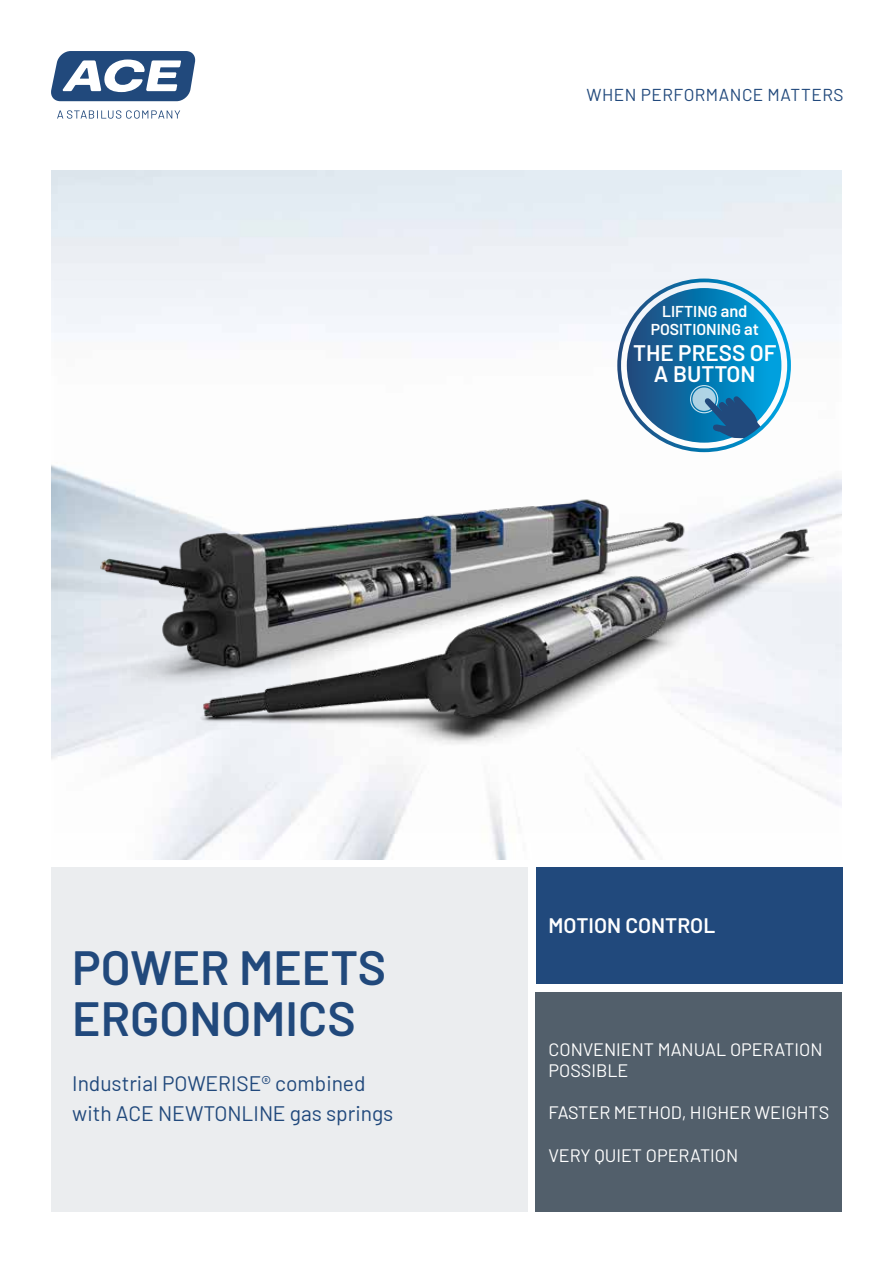
<style>
.page{position:relative;width:893px;height:1263px;background:#fff}
.page>*{position:absolute;margin:0;border:0;box-sizing:border-box;transform-origin:0 0}
.t1{font:600 48px/51px "Barlow";color:#21497c}
.t2{font:600 22.5px/21px "Barlow";color:#fff;text-align:center}
.t3{font:21px/30px "Barlow";color:#21497c}
.t4{font:600 21px "Barlow";color:#fff}
.t5{font:18px/21px "Barlow";color:#fff}
.t6{font:17.25px "Barlow";letter-spacing:.03em;color:#21497c}
.t7{font:600 15.75px/18px "Barlow";color:#fff;text-align:center}
.s1{font-size:16.5px}
</style>
<div class="page">
<div style="left:51px;top:867px;width:476px;height:345px;background:#ebedef"></div>
<svg style="left:57px;top:110px;width:123px;height:9px"></svg>
<svg style="left:51px;top:51px;width:144px;height:50px"></svg>
<div style="left:536px;top:993px;width:306px;height:219px;background:#525f6b"></div>
<div style="left:537px;top:867px;width:306px;height:117px;background:#21497c"></div>
<img style="left:51px;top:170px;width:791px;height:689px">
<img style="left:55px;top:280px;width:783px;height:553px">
<div style="left:627px;top:288px;width:154px;height:155px;background:linear-gradient(to right,#1f487b,#00a5e3);border-radius:77px"></div>
<svg style="left:692px;top:387px;width:24px;height:24px"></svg>
<div style="left:690px;top:385px;width:28px;height:28px;border:1px solid #fff;border-radius:50%"></div>
<svg style="left:703px;top:394px;width:58px;height:46px;background:#2470a2"></svg>
<div style="left:617px;top:279px;width:174px;height:173px;border:4px solid #fff;border-radius:50%"></div>
<p class="t6" style="left:586px;top:83px;width:259px">WHEN PERFORMANCE MATTERS</p>
<p class="t7" style="left:651px;top:301px;width:110px">LIFTING <span class="s1">and<br></span>POSITIONING <span class="s1">at</span></p>
<p class="t2" style="left:633px;top:340px;width:145px">THE PRESS OF<br>A BUTTON</p>
<h1 class="t1" style="left:72px;top:938px;width:316px">POWER MEETS<br>ERGONOMICS</h1>
<p class="t3" style="left:72px;top:1066px;width:322px">Industrial POWERISE® combined with ACE NEWTONLINE gas springs</p>
<p class="t4" style="left:549px;top:910px;width:168px">MOTION CONTROL</p>
<p class="t5" style="left:549px;top:1037px;width:275px">CONVENIENT MANUAL OPERATION<br>POSSIBLE</p>
<p class="t5" style="left:549px;top:1101px;width:282px">FASTER METHOD, HIGHER WEIGHTS</p>
<p class="t5" style="left:549px;top:1143px;width:191px">VERY QUIET OPERATION</p>
</div>
